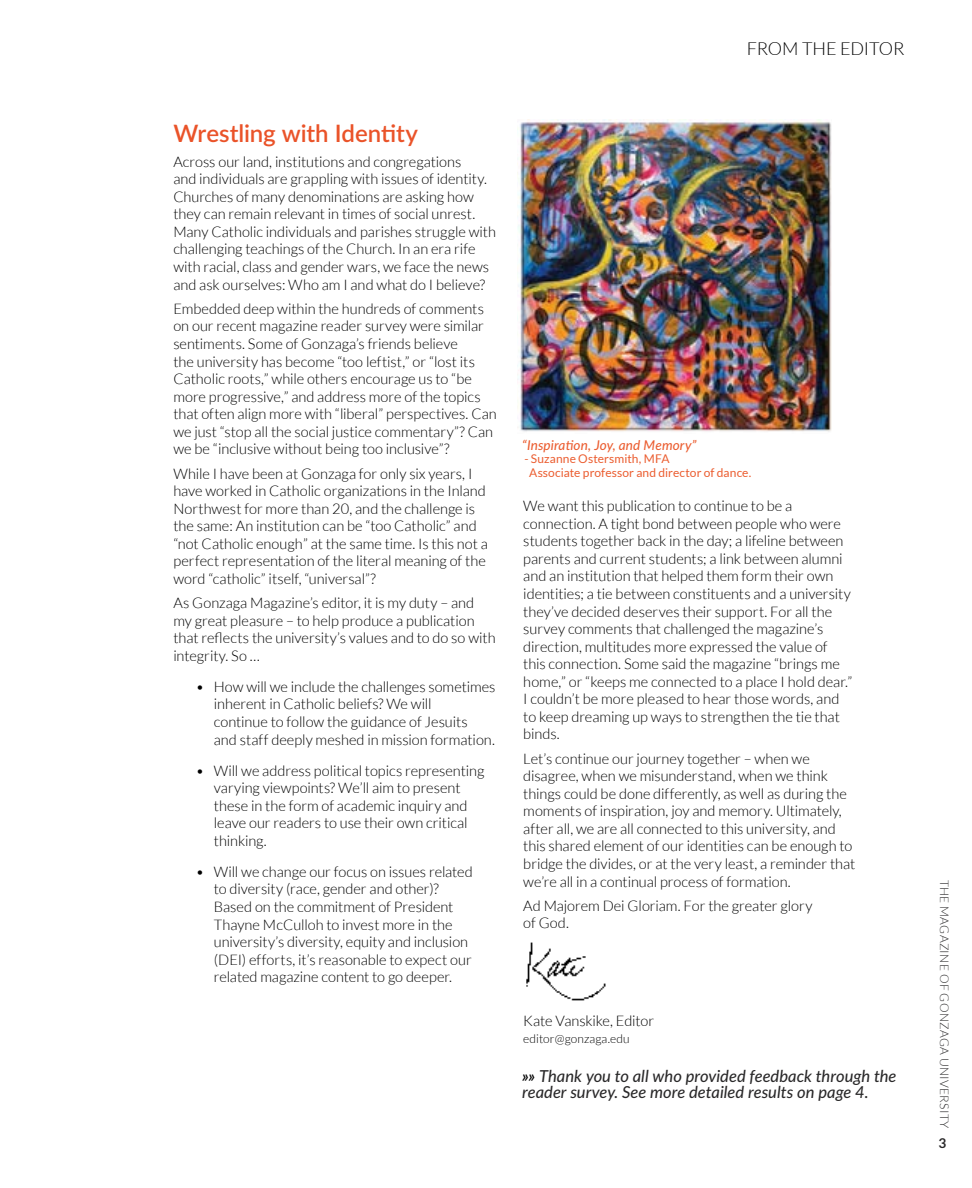
<style>
.page{position:relative;width:972px;height:1188px;background:#fff}
.page>*{position:absolute;margin:0;border:0;box-sizing:border-box;transform-origin:0 0}
.t1{font:600 24px "Lato";letter-spacing:-.005em;color:#ea5329}
.t2{font:300 18px "Lato";letter-spacing:-.01em;color:#000}
.t3{font:italic 500 16.5px/16.5px "Lato";color:#292829}
.t4{font:300 14.7px/17.5px "Lato";letter-spacing:-.005em;color:#000}
.t5{font:italic 500 13.5px "Lato";letter-spacing:.01em;color:#eb5d30}
.t6{font:700 13.5px "Lato";color:#292829}
.t7{font:12px/13.5px "Lato";letter-spacing:.005em;color:#eb5d30}
.t8{font:300 12px "Lato";letter-spacing:.025em;color:#292829}
.t9{font:300 12px "Lato";letter-spacing:.005em;color:#000}
.s1{font-weight:600;color:#000}
</style>
<div class="page">
<img style="left:526px;top:942px;width:80px;height:59px">
<img style="left:518px;top:120px;width:314px;height:312px">
<p class="t2" style="left:747px;top:39px;width:159px">FROM THE EDITOR</p>
<h1 class="t1" style="left:173px;top:116px;width:246px">Wrestling with Identity</h1>
<p class="t4" style="left:173px;top:153px;width:324px">Across our land, institutions and congregations<br>and individuals are grappling with issues of identity.<br>Churches of many denominations are asking how they can remain relevant in times of social unrest.<br>Many Catholic individuals and parishes struggle with challenging teachings of the Church. In an era rife with racial, class and gender wars, we face the news and ask ourselves: Who am I and what do I believe?</p>
<p class="t4" style="left:173px;top:300px;width:325px">Embedded deep within the hundreds of comments on our recent magazine reader survey were similar sentiments. Some of Gonzaga’s friends believe<br>the university has become “too leftist,” or “lost its Catholic roots,” while others encourage us to “be more progressive,” and address more of the topics that often align more with “liberal” perspectives. Can we just “stop all the social justice commentary”? Can we be “inclusive without being too inclusive”?</p>
<p class="t4" style="left:173px;top:465px;width:316px">While I have been at Gonzaga for only six years, I have worked in Catholic organizations in the Inland Northwest for more than 20, and the challenge is the same: An institution can be “too Catholic” and “not Catholic enough” at the same time. Is this not a perfect representation of the literal meaning of the word “catholic” itself, “universal”?</p>
<p class="t4" style="left:173px;top:594px;width:324px">As Gonzaga Magazine’s editor, it is my duty – and my great pleasure – to help produce a publication that reflects the university’s values and to do so with integrity. So …</p>
<p class="t4" style="left:214px;top:678px;width:283px;text-indent:-18px">• How will we include the challenges sometimes inherent in Catholic beliefs? We will<br>continue to follow the guidance of Jesuits<br>and staff deeply meshed in mission formation.</p>
<p class="t4" style="left:214px;top:762px;width:272px;text-indent:-18px">• Will we address political topics representing varying viewpoints? We’ll aim to present these in the form of academic inquiry and leave our readers to use their own critical thinking.</p>
<p class="t4" style="left:214px;top:863px;width:261px;text-indent:-18px">• Will we change our focus on issues related to diversity (race, gender and other)?<br>Based on the commitment of President Thayne McCulloh to invest more in the university’s diversity, equity and inclusion (DEI) efforts, it’s reasonable to expect our related magazine content to go deeper.</p>
<p class="t5" style="left:522px;top:435px;width:176px">“Inspiration, Joy, and Memory”</p>
<p class="t7" style="left:529px;top:452px;width:224px;text-indent:-5px">- Suzanne Ostersmith, MFA<br>Associate professor and director of dance.</p>
<p class="t4" style="left:523px;top:497px;width:331px">We want this publication to continue to be a connection. A tight bond between people who were students together back in the day; a lifeline between parents and current students; a link between alumni and an institution that helped them form their own identities; a tie between constituents and a university they’ve decided deserves their support. For all the survey comments that challenged the magazine’s direction, multitudes more expressed the value of this connection. Some said the magazine “brings me home,” or “keeps me connected to a place I hold dear.” I couldn’t be more pleased to hear those words, and to keep dreaming up ways to strengthen the tie that binds.</p>
<p class="t4" style="left:523px;top:750px;width:333px">Let’s continue our journey together – when we disagree, when we misunderstand, when we think things could be done differently, as well as during the moments of inspiration, joy and memory. Ultimately, after all, we are all connected to this university, and this shared element of our identities can be enough to bridge the divides, or at the very least, a reminder that we’re all in a continual process of formation.</p>
<p class="t4" style="left:523px;top:897px;width:291px">Ad Majorem Dei Gloriam. For the greater glory of God.</p>
<p class="t4" style="left:523px;top:1012px;width:132px">Kate Vanskike, Editor</p>
<p class="t9" style="left:523px;top:1032px;width:108px">editor@gonzaga.edu</p>
<p class="t3" style="left:522px;top:1067px;width:376px"><span class="s1">»»</span> Thank you to all who provided feedback through the reader survey. See more detailed results on page 4.</p>
<p class="t8" style="left:951px;top:880px;width:250px;rotate:90deg">THE MAGAZINE OF GONZAGA UNIVERSITY</p>
<p class="t6" style="left:938px;top:1135px;width:9px">3</p>
</div>
